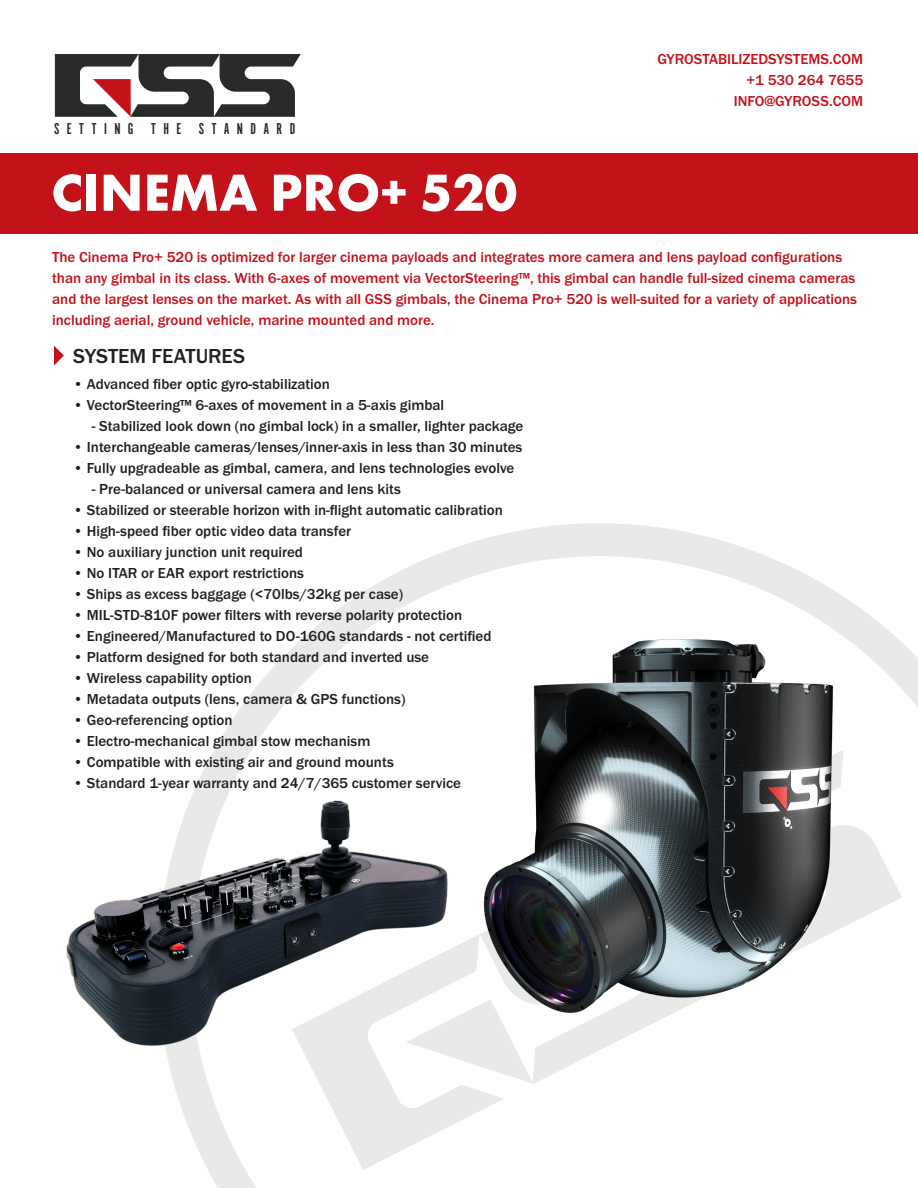
<style>
.page{position:relative;width:918px;height:1188px;background:#fff}
.page>*{position:absolute;margin:0;border:0;box-sizing:border-box;transform-origin:0 0}
.t1{font:700 54px "Futura PT";color:#fff}
.t2{font:500 21px "Franklin Gothic URW";color:#231f20}
.t3{font:16.5px "Alternate Got No 1 D";letter-spacing:.45em;color:#292a29}
.t4{font:500 15px "Franklin Gothic URW";color:#231f20}
.t5{font:500 15px/21px "Franklin Gothic URW";color:#c3121a}
</style>
<div class="page">
<svg style="left:170px;top:523px;width:748px;height:665px"></svg>
<svg style="left:54px;top:346px;width:10px;height:19px"></svg>
<img style="left:459px;top:594px;width:405px;height:453px">
<svg style="left:55px;top:54px;width:246px;height:63px"></svg>
<div style="left:0;top:153px;width:918px;height:81px;background:#c3121a"></div>
<img style="left:66px;top:773px;width:393px;height:294px">
<p class="t3" style="left:54px;top:120px;width:243px">SETTING THE STANDARD</p>
<p class="t1" style="left:51px;top:158px;width:467px">CINEMA PRO+ 520</p>
<p class="t5" style="left:657px;top:48px;width:207px">GYROSTABILIZEDSYSTEMS.COM</p>
<p class="t5" style="left:746px;top:69px;width:118px">+1 530 264 7655</p>
<p class="t5" style="left:734px;top:90px;width:131px">INFO@GYROSS.COM</p>
<p class="t5" style="left:52px;top:246px;width:806px">The Cinema Pro+ 520 is optimized for larger cinema payloads and integrates more camera and lens payload configurations than any gimbal in its class. With 6-axes of movement via VectorSteering™, this gimbal can handle full-sized cinema cameras and the largest lenses on the market. As with all GSS gimbals, the Cinema Pro+ 520 is well-suited for a variety of applications including aerial, ground vehicle, marine mounted and more.</p>
<p class="t2" style="left:73px;top:343px;width:173px">SYSTEM FEATURES</p>
<p class="t4" style="left:73px;top:375px;width:258px">• Advanced fiber optic gyro-stabilization</p>
<p class="t4" style="left:73px;top:396px;width:373px">• VectorSteering™ 6-axes of movement in a 5-axis gimbal</p>
<p class="t4" style="left:92px;top:417px;width:433px">- Stabilized look down (no gimbal lock) in a smaller, lighter package</p>
<p class="t4" style="left:73px;top:438px;width:451px">• Interchangeable cameras/lenses/inner-axis in less than 30 minutes</p>
<p class="t4" style="left:73px;top:459px;width:443px">• Fully upgradeable as gimbal, camera, and lens technologies evolve</p>
<p class="t4" style="left:92px;top:480px;width:311px">- Pre-balanced or universal camera and lens kits</p>
<p class="t4" style="left:73px;top:501px;width:431px">• Stabilized or steerable horizon with in-flight automatic calibration</p>
<p class="t4" style="left:73px;top:522px;width:280px">• High-speed fiber optic video data transfer</p>
<p class="t4" style="left:73px;top:543px;width:231px">• No auxiliary junction unit required</p>
<p class="t4" style="left:73px;top:564px;width:232px">• No ITAR or EAR export restrictions</p>
<p class="t4" style="left:73px;top:585px;width:332px">• Ships as excess baggage (&lt;70lbs/32kg per case)</p>
<p class="t4" style="left:73px;top:606px;width:391px">• MIL-STD-810F power filters with reverse polarity protection</p>
<p class="t4" style="left:73px;top:627px;width:420px">• Engineered/Manufactured to DO-160G standards - not certified</p>
<p class="t4" style="left:73px;top:648px;width:358px">• Platform designed for both standard and inverted use</p>
<p class="t4" style="left:73px;top:669px;width:180px">• Wireless capability option</p>
<p class="t4" style="left:73px;top:690px;width:334px">• Metadata outputs (lens, camera &amp; GPS functions)</p>
<p class="t4" style="left:73px;top:711px;width:161px">• Geo-referencing option</p>
<p class="t4" style="left:73px;top:732px;width:299px">• Electro-mechanical gimbal stow mechanism</p>
<p class="t4" style="left:73px;top:753px;width:322px">• Compatible with existing air and ground mounts</p>
<p class="t4" style="left:73px;top:774px;width:389px">• Standard 1-year warranty and 24/7/365 customer service</p>
</div>
